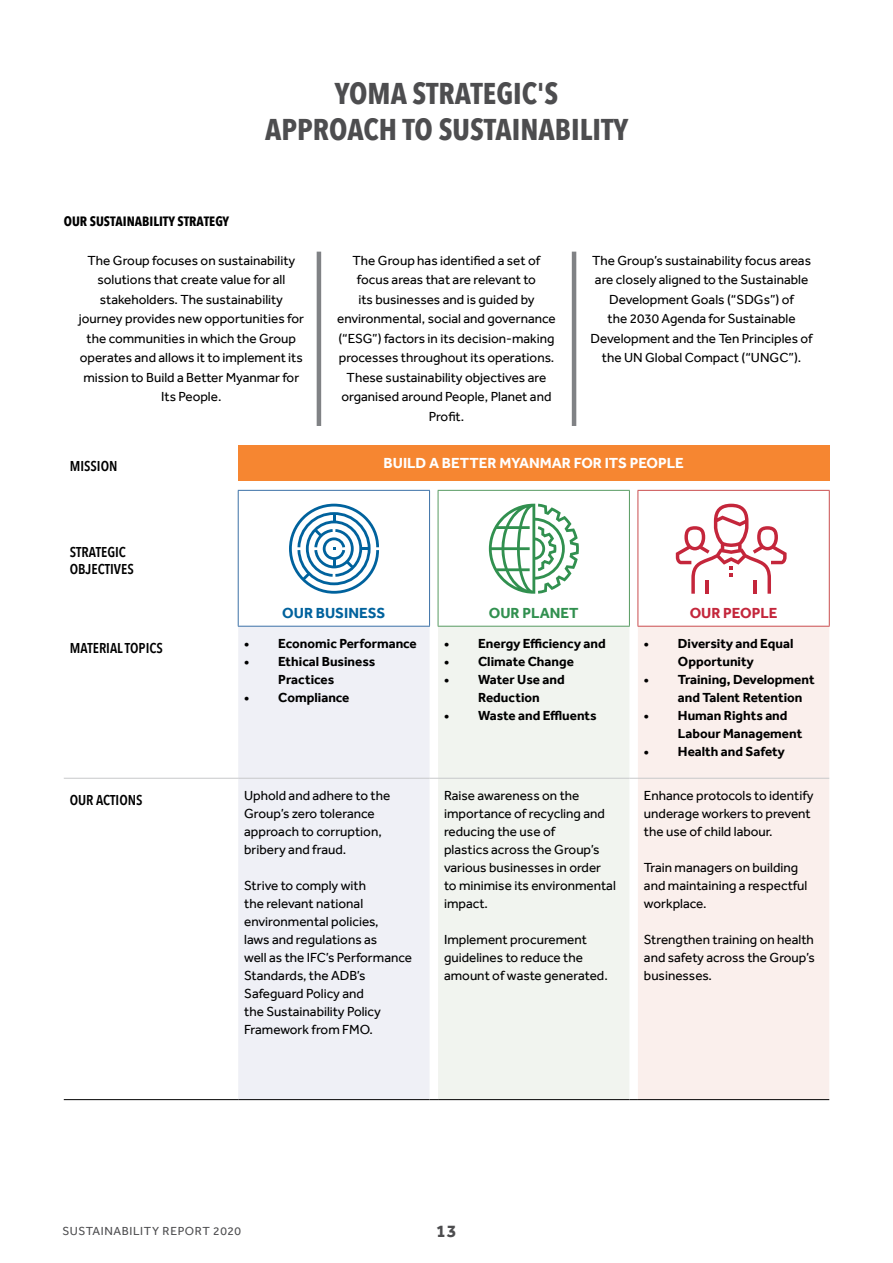
<style>
.page{position:relative;width:893px;height:1263px;background:#fff}
.page>*{position:absolute;margin:0;border:0;box-sizing:border-box;transform-origin:0 0}
.t1{font:700 30px/36px "Avenir Next Condensed";color:#4d4d4f;text-align:center}
.t2{font:700 18px "Effra";color:#4d4d4f}
.t3{font:700 15px "Effra";color:#fff}
.t4{font:700 15px "Effra";color:#00629d}
.t5{font:700 15px "Effra";color:#31904f}
.t6{font:700 15px "Effra";color:#c4263b}
.t7{font:600 14.25px/17.1px "Avenir Next Condensed";color:#000}
.t8{font:13.5px/18px "Effra";color:#000}
.t9{font:700 13.5px/18px "Effra";color:#000}
.t10{font:700 13.5px "Avenir Next Condensed";color:#000}
.t11{font:12px "Effra";letter-spacing:.05em;color:#4d4d4f}
</style>
<div class="page">
<hr style="left:317px;top:252px;width:4px;height:174px;background:#808285">
<hr style="left:572px;top:252px;width:4px;height:174px;background:#808285">
<div style="left:238px;top:445px;width:591px;height:36px;background:#f68631"></div>
<div style="left:238px;top:627px;width:192px;height:472px;background:#eff0f6"></div>
<div style="left:438px;top:627px;width:191px;height:472px;background:#f1f4ef"></div>
<div style="left:638px;top:627px;width:191px;height:472px;background:#faefec"></div>
<hr style="left:64px;top:1099px;width:174px;height:1px;background:#000">
<hr style="left:238px;top:1099px;width:192px;height:1px;background:#000">
<hr style="left:438px;top:1099px;width:191px;height:1px;background:#000">
<hr style="left:638px;top:1099px;width:191px;height:1px;background:#000">
<hr style="left:64px;top:778px;width:174px;height:1px;background:#c7c8ca">
<hr style="left:238px;top:778px;width:192px;height:1px;background:#c7c8ca">
<hr style="left:438px;top:778px;width:191px;height:1px;background:#c7c8ca">
<hr style="left:638px;top:778px;width:191px;height:1px;background:#c7c8ca">
<hr style="left:238px;top:490px;width:192px;height:1px;background:#3c71a7">
<hr style="left:238px;top:491px;width:1px;height:135px;background:#3c71a7">
<hr style="left:429px;top:491px;width:1px;height:135px;background:#3c71a7">
<hr style="left:238px;top:626px;width:192px;height:1px;background:#3c71a7">
<hr style="left:438px;top:490px;width:192px;height:1px;background:#589b62">
<hr style="left:438px;top:491px;width:1px;height:135px;background:#589b62">
<hr style="left:629px;top:491px;width:1px;height:135px;background:#589b62">
<hr style="left:438px;top:626px;width:192px;height:1px;background:#589b62">
<hr style="left:638px;top:490px;width:192px;height:1px;background:#ca4d4f">
<hr style="left:638px;top:491px;width:1px;height:135px;background:#ca4d4f">
<hr style="left:829px;top:491px;width:1px;height:135px;background:#ca4d4f">
<hr style="left:638px;top:626px;width:192px;height:1px;background:#ca4d4f">
<svg style="left:289px;top:504px;width:90px;height:90px"></svg>
<svg style="left:489px;top:504px;width:90px;height:90px"></svg>
<svg style="left:676px;top:504px;width:111px;height:90px"></svg>
<hr style="left:705px;top:580px;width:4px;height:14px;background:#c4263b">
<hr style="left:754px;top:580px;width:3px;height:14px;background:#c4263b">
<h1 class="t1" style="left:265px;top:75px;width:365px">YOMA STRATEGIC'S<br>APPROACH TO SUSTAINABILITY</h1>
<p class="t10" style="left:64px;top:213px;width:167px">OUR SUSTAINABILITY STRATEGY</p>
<p class="t8" style="left:79px;top:250px;width:227px;line-height:19.5px;text-align:center">The Group focuses on sustainability solutions that create value for all stakeholders. The sustainability journey provides new opportunities for the communities in which the Group operates and allows it to implement its mission to Build a Better Myanmar for Its People.</p>
<p class="t8" style="left:337px;top:250px;width:220px;line-height:19.5px;text-align:center">The Group has identified a set of focus areas that are relevant to<br>its businesses and is guided by environmental, social and governance (“ESG”) factors in its decision-making processes throughout its operations.<br>These sustainability objectives are organised around People, Planet and<br>Profit.</p>
<p class="t8" style="left:590px;top:250px;width:224px;line-height:19.5px;text-align:center">The Group’s sustainability focus areas are closely aligned to the Sustainable Development Goals (“SDGs”) of<br>the 2030 Agenda for Sustainable Development and the Ten Principles of the UN Global Compact (“UNGC”).</p>
<p class="t7" style="left:70px;top:457px;width:49px">MISSION</p>
<p class="t3" style="left:384px;top:454px;width:302px">BUILD A BETTER MYANMAR FOR ITS PEOPLE</p>
<p class="t7" style="left:70px;top:543px;width:65px">STRATEGIC<br>OBJECTIVES</p>
<p class="t4" style="left:282px;top:604px;width:105px">OUR BUSINESS</p>
<p class="t5" style="left:489px;top:604px;width:91px">OUR PLANET</p>
<p class="t6" style="left:690px;top:604px;width:89px">OUR PEOPLE</p>
<p class="t7" style="left:70px;top:639px;width:95px">MATERIAL TOPICS</p>
<p class="t9" style="left:244px;top:634px;width:174px">• Economic Performance</p>
<p class="t9" style="left:244px;top:652px;width:133px;text-align:center">• Ethical Business<br>Practices</p>
<p class="t9" style="left:244px;top:688px;width:107px">• Compliance</p>
<p class="t9" style="left:444px;top:634px;width:163px">• Energy Efficiency and</p>
<p class="t9" style="left:444px;top:652px;width:131px">• Climate Change</p>
<p class="t9" style="left:478px;top:670px;width:88px;text-indent:-34px">• Water Use and<br>Reduction</p>
<p class="t9" style="left:444px;top:706px;width:154px">• Waste and Effluents</p>
<p class="t7" style="left:70px;top:791px;width:74px">OUR ACTIONS</p>
<p class="t8" style="left:244px;top:786px;width:148px">Uphold and adhere to the<br>Group’s zero tolerance approach to corruption, bribery and fraud.</p>
<p class="t8" style="left:244px;top:876px;width:169px">Strive to comply with<br>the relevant national environmental policies,<br>laws and regulations as<br>well as the IFC’s Performance<br>Standards, the ADB’s<br>Safeguard Policy and<br>the Sustainability Policy<br>Framework from FMO.</p>
<p class="t8" style="left:444px;top:786px;width:173px">Raise awareness on the importance of recycling and reducing the use of<br>plastics across the Group’s various businesses in order to minimise its environmental impact.</p>
<p class="t8" style="left:444px;top:930px;width:165px">Implement procurement guidelines to reduce the amount of waste generated.</p>
<p class="t9" style="left:644px;top:634px;width:151px;text-align:center">• Diversity and Equal<br>Opportunity</p>
<p class="t9" style="left:678px;top:670px;width:138px;text-indent:-34px">• Training, Development and Talent Retention</p>
<p class="t9" style="left:678px;top:706px;width:126px;text-indent:-34px">• Human Rights and<br>Labour Management</p>
<p class="t9" style="left:644px;top:742px;width:143px">• Health and Safety</p>
<p class="t8" style="left:644px;top:786px;width:171px">Enhance protocols to identify underage workers to prevent the use of child labour.</p>
<p class="t8" style="left:644px;top:858px;width:165px">Train managers on building and maintaining a respectful workplace.</p>
<p class="t8" style="left:644px;top:930px;width:172px;text-align:justify">Strengthen training on health and safety across the Group’s businesses.</p>
<p class="t11" style="left:62px;top:1224px;width:180px">SUSTAINABILITY REPORT 2020</p>
<h2 class="t2" style="left:436px;top:1220px;width:22px">13</h2>
</div>
